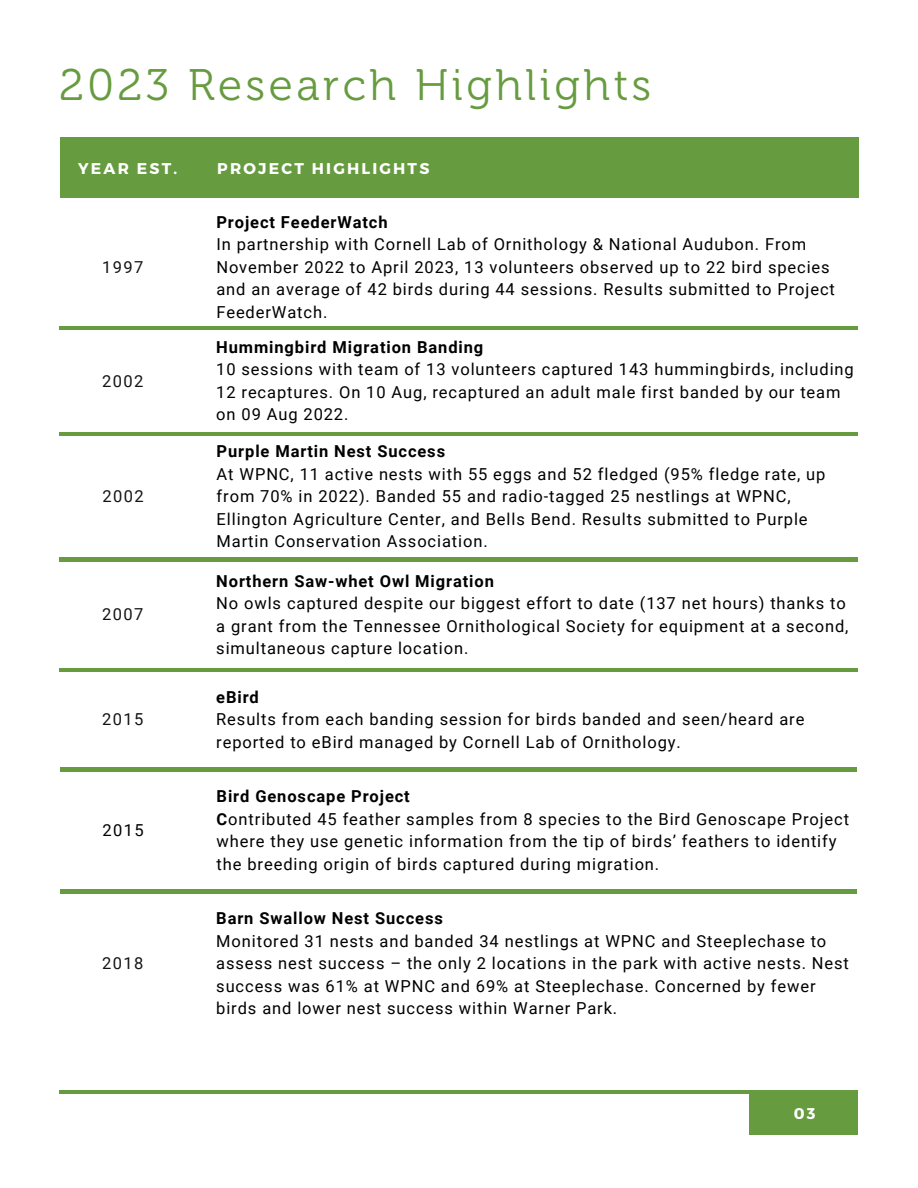
<style>
.page{position:relative;width:918px;height:1188px;background:#fff}
.page>*{position:absolute;margin:0;border:0;box-sizing:border-box;transform-origin:0 0}
.t1{font:44.1px "Museo 300";letter-spacing:.08em;color:#679b3f}
.t2{font:16.5px/22.5px "Roboto";letter-spacing:.055em;color:#000}
.t3{font:700 16.5px "Roboto";letter-spacing:.055em;color:#000}
.t4{font:16.5px "Roboto";letter-spacing:.08em;color:#141414}
.t5{font:700 15.6px "Montserrat";letter-spacing:.14em;color:#fff}
.s1{font-weight:700}
</style>
<div class="page">
<div style="left:60px;top:138px;width:798px;height:60px;background:#679b3f"></div>
<hr style="left:59px;top:558px;width:799px;height:3px;background:#679b3f">
<hr style="left:59px;top:326px;width:799px;height:4px;background:#679b3f">
<hr style="left:59px;top:432px;width:798px;height:4px;background:#679b3f">
<hr style="left:60px;top:890px;width:797px;height:3px;background:#679b3f">
<hr style="left:59px;top:668px;width:798px;height:4px;background:#679b3f">
<hr style="left:60px;top:768px;width:797px;height:3px;background:#679b3f">
<div style="left:750px;top:1091px;width:108px;height:43px;background:#679b3f"></div>
<hr style="left:60px;top:1091px;width:798px;height:3px;background:#679b3f">
<h2 class="t1" style="left:59px;top:58px;width:594px">2023 Research Highlights</h2>
<h1 class="t5" style="left:78px;top:159px;width:101px">YEAR EST.</h1>
<p class="t5" style="left:217px;top:159px;width:214px">PROJECT HIGHLIGHTS</p>
<p class="t4" style="left:102px;top:257px;width:42px">1997</p>
<h2 class="t4" style="left:102px;top:371px;width:42px">2002</h2>
<p class="t4" style="left:103px;top:487px;width:42px">2002</p>
<p class="t4" style="left:102px;top:605px;width:42px">2007</p>
<p class="t4" style="left:102px;top:710px;width:42px">2015</p>
<h3 class="t2" style="left:103px;top:819px;width:42px">2015</h3>
<p class="t4" style="left:102px;top:954px;width:42px">2018</p>
<p class="t3" style="left:216px;top:212px;width:173px">Project FeederWatch</p>
<h3 class="t2" style="left:216px;top:233px;width:620px">In partnership with Cornell Lab of Ornithology &amp; National Audubon. From November 2022 to April 2023, 13 volunteers observed up to 22 bird species and an average of 42 birds during 44 sessions. Results submitted to Project FeederWatch.</h3>
<h3 class="t3" style="left:216px;top:338px;width:269px">Hummingbird Migration Banding</h3>
<p class="t2" style="left:216px;top:358px;width:639px">10 sessions with team of 13 volunteers captured 143 hummingbirds, including<br>12 recaptures. On 10 Aug, recaptured an adult male first banded by our team on 09 Aug 2022.</p>
<p class="t3" style="left:217px;top:442px;width:230px">Purple Martin Nest Success</p>
<h3 class="t2" style="left:217px;top:463px;width:610px">At WPNC, 11 active nests with 55 eggs and 52 fledged (95% fledge rate, up from 70% in 2022). Banded 55 and radio-tagged 25 nestlings at WPNC, Ellington Agriculture Center, and Bells Bend. Results submitted to Purple Martin Conservation Association.</h3>
<h3 class="t3" style="left:216px;top:571px;width:279px">Northern Saw-whet Owl Migration</h3>
<p class="t2" style="left:216px;top:592px;width:634px">No owls captured despite our biggest effort to date (137 net hours) thanks to a grant from the Tennessee Ornithological Society for equipment at a second, simultaneous capture location.</p>
<p class="t3" style="left:216px;top:688px;width:44px">eBird</p>
<p class="t2" style="left:216px;top:708px;width:590px">Results from each banding session for birds banded and seen/heard are reported to eBird managed by Cornell Lab of Ornithology.</p>
<p class="t3" style="left:217px;top:787px;width:195px">Bird Genoscape Project</p>
<p class="t2" style="left:217px;top:808px;width:634px"><span class="s1">C</span>ontributed 45 feather samples from 8 species to the Bird Genoscape Project where they use genetic information from the tip of birds’ feathers to identify the breeding origin of birds captured during migration.</p>
<p class="t3" style="left:216px;top:909px;width:228px">Barn Swallow Nest Success</p>
<h3 class="t2" style="left:216px;top:930px;width:634px">Monitored 31 nests and banded 34 nestlings at WPNC and Steeplechase to assess nest success – the only 2 locations in the park with active nests. Nest success was 61% at WPNC and 69% at Steeplechase. Concerned by fewer birds and lower nest success within Warner Park.</h3>
<p class="t5" style="left:794px;top:1104px;width:23px">03</p>
</div>
